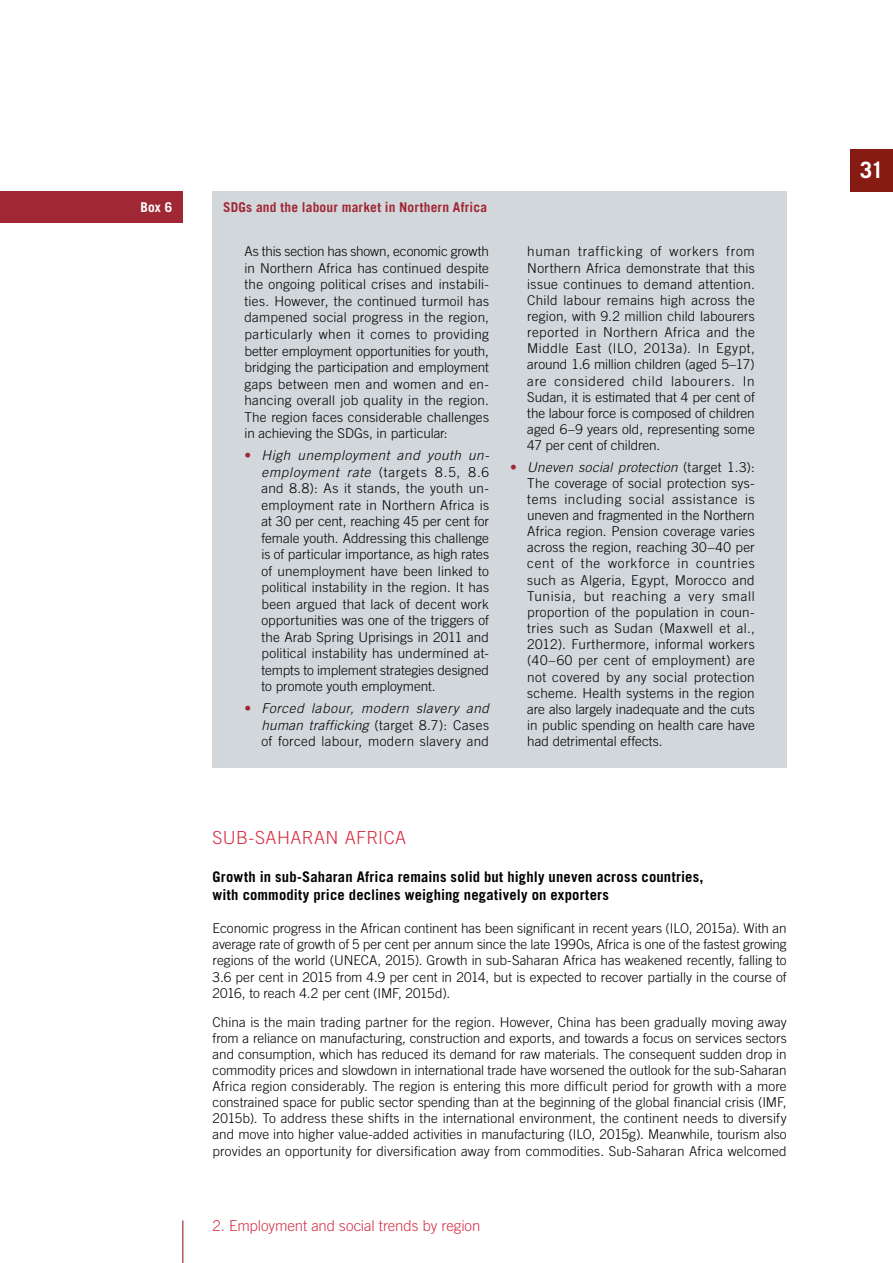
<style>
.page{position:relative;width:893px;height:1263px;background:#fff}
.page>*{position:absolute;margin:0;border:0;box-sizing:border-box;transform-origin:0 0}
.t1{font:700 22.5px "Trade Gothic LT Com";color:#fff}
.t2{font:300 18px "Trade Gothic LT Com";letter-spacing:.02em;color:#d53146}
.t3{font:300 15px "Trade Gothic LT Com";letter-spacing:-.005em;color:#d53146}
.t4{font:700 14.7px/17.5px "Trade Gothic LT Com";letter-spacing:.01em;color:#000}
.t5{font:300 13.5px/16.2px "Trade Gothic LT Com";letter-spacing:.005em;color:#000;text-align:justify}
.t6{font:700 13.5px "Trade Gothic LT Com";letter-spacing:.015em;color:#a02734}
.t7{font:700 13.5px "Trade Gothic LT Com";color:#fff}
.s1{color:#a02734}
.s2{font-style:italic}
</style>
<div class="page">
<div style="left:850px;top:149px;width:43px;height:42px;background:#851b12"></div>
<hr style="left:182px;top:1220px;width:1px;height:43px;background:#a02734">
<div style="left:213px;top:191px;width:574px;height:576px;background:#d2d7db"></div>
<div style="left:0;top:191px;width:183px;height:32px;background:#a02734"></div>
<p class="t7" style="left:140px;top:199px;width:33px">Box 6</p>
<p class="t6" style="left:223px;top:199px;width:265px">SDGs and the labour market in Northern Africa</p>
<p class="t5" style="left:244px;top:243px;width:246px">As this section has shown, economic growth in Northern Africa has continued despite the ongoing political crises and instabili&shy;ties. However, the continued turmoil has dampened social progress in the region, particularly when it comes to providing better employment opportunities for youth, bridging the participation and employment gaps between men and women and en&shy;hancing overall job quality in the region.<br>The region faces considerable challenges in achieving the SDGs, in particular:</p>
<p class="t5" style="left:261px;top:447px;width:229px;text-indent:-17px"><span class="s1">•</span> <span class="s2">High unemployment and youth un&shy;employment rate</span> (targets 8.5, 8.6 and 8.8): As it stands, the youth un&shy;employment rate in Northern Africa is at 30 per cent, reaching 45 per cent for female youth. Addressing this challenge is of particular importance, as high rates of unemployment have been linked to political instability in the region. It has been argued that lack of decent work opportunities was one of the triggers of the Arab Spring Uprisings in 2011 and political instability has undermined at&shy;tempts to implement strategies designed to promote youth employment.</p>
<p class="t5" style="left:261px;top:700px;width:229px;text-indent:-17px"><span class="s1">•</span> <span class="s2">Forced labour, modern slavery and human trafficking</span> (target 8.7): Cases of forced labour, modern slavery and</p>
<p class="t5" style="left:527px;top:243px;width:229px">human trafficking of workers from Northern Africa demonstrate that this issue continues to demand attention.<br>Child labour remains high across the region, with 9.2 million child labourers reported in Northern Africa and the Middle East (ILO, 2013a). In Egypt, around 1.6 million children (aged 5–17) are considered child labourers. In Sudan, it is estimated that 4 per cent of the labour force is composed of children aged 6–9 years old, representing some 47 per cent of children.</p>
<p class="t5" style="left:527px;top:458px;width:229px;text-indent:-17px"><span class="s1">•</span> <span class="s2">Uneven social protection</span> (target 1.3):<br>The coverage of social protection sys&shy;tems including social assistance is uneven and fragmented in the Northern Africa region. Pension coverage varies across the region, reaching 30–40 per cent of the workforce in countries such as Algeria, Egypt, Morocco and Tunisia, but reaching a very small proportion of the population in coun&shy;tries such as Sudan (Maxwell et al., 2012). Furthermore, informal workers (40–60 per cent of employment) are not covered by any social protection scheme. Health systems in the region are also largely inadequate and the cuts in public spending on health care have had detrimental effects.</p>
<h2 class="t2" style="left:213px;top:826px;width:195px">SUB-SAHARAN AFRICA</h2>
<p class="t4" style="left:213px;top:868px;width:492px">Growth in sub-Saharan Africa remains solid but highly uneven across countries, with commodity price declines weighing negatively on exporters</p>
<p class="t5" style="left:213px;top:920px;width:576px">Economic progress in the African continent has been significant in recent years (ILO, 2015a). With an average rate of growth of 5 per cent per annum since the late 1990s, Africa is one of the fastest growing regions of the world (UNECA, 2015). Growth in sub-Saharan Africa has weakened recently, falling to 3.6 per cent in 2015 from 4.9 per cent in 2014, but is expected to recover partially in the course of 2016, to reach 4.2 per cent (IMF, 2015d).</p>
<p class="t5" style="left:213px;top:1013px;width:576px">China is the main trading partner for the region. However, China has been gradually moving away from a reliance on manufacturing, construction and exports, and towards a focus on services sectors and consumption, which has reduced its demand for raw materials. The consequent sudden drop in commodity prices and slowdown in international trade have worsened the outlook for the sub-Saharan Africa region considerably. The region is entering this more difficult period for growth with a more constrained space for public sector spending than at the beginning of the global financial crisis (IMF, 2015b). To address these shifts in the international environment, the continent needs to diversify and move into higher value-added activities in manufacturing (ILO, 2015g). Meanwhile, tourism also provides an opportunity for diversification away from commodities. Sub-Saharan Africa welcomed</p>
<p class="t3" style="left:213px;top:1217px;width:269px">2. Employment and social trends by region</p>
<h1 class="t1" style="left:860px;top:156px;width:26px">31</h1>
</div>
